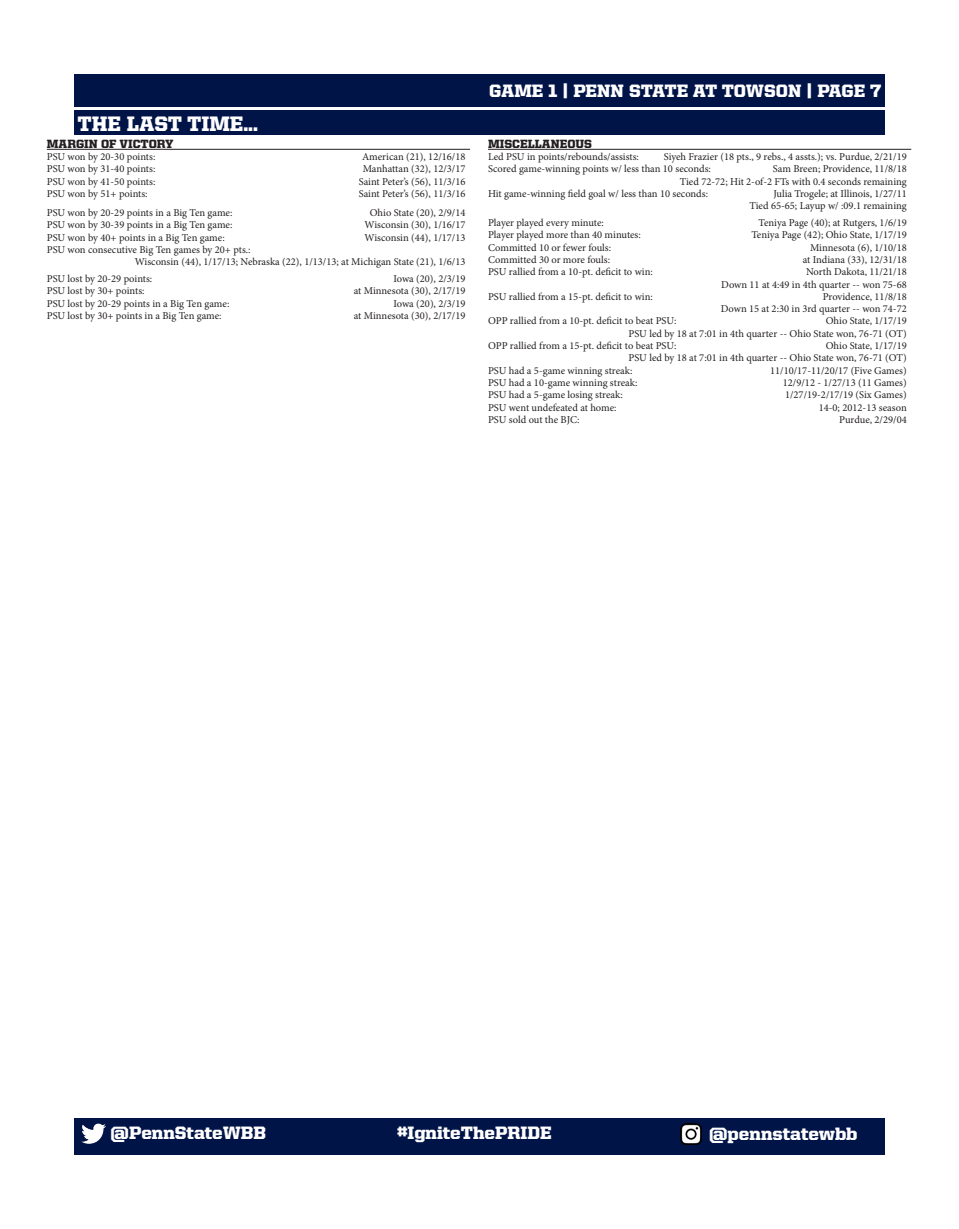
<style>
.page{position:relative;width:959px;height:1229px;background:#fff}
.page>*{position:absolute;margin:0;border:0;box-sizing:border-box;transform-origin:0 0}
.t1{font:900 21px "United Serif Reg";color:#fff}
.t2{font:900 18px "United Serif Reg";color:#fff}
.Notes_Header{font:900 12px "United Serif Reg";color:#231f20}
.t3{font:10.5px "Minion Pro";color:#231f20}
</style>
<div class="page">
<div style="left:74px;top:74px;width:810px;height:32px;background:#001447"></div>
<div style="left:74px;top:1118px;width:810px;height:36px;background:#001447"></div>
<img style="left:81px;top:1123px;width:24px;height:21px">
<img style="left:680px;top:1123px;width:21px;height:21px">
<hr style="left:47px;top:149px;width:423px;height:1px;background:#231f20">
<hr style="left:488px;top:149px;width:423px;height:1px;background:#231f20">
<div style="left:74px;top:111px;width:810px;height:24px;background:#001447"></div>
<p class="t1" style="left:78px;top:112px;width:182px">THE LAST TIME...</p>
<p class="Notes_Header" style="left:47px;top:137px;width:128px">MARGIN OF VICTORY</p>
<p class="t3" style="left:47px;top:150px;width:110px">PSU won by 20-30 points:</p>
<p class="t3" style="left:362px;top:150px;width:105px">American (21), 12/16/18</p>
<p class="t3" style="left:47px;top:162px;width:110px">PSU won by 31-40 points:</p>
<p class="t3" style="left:363px;top:162px;width:104px">Manhattan (32), 12/3/17</p>
<p class="t3" style="left:47px;top:174px;width:110px">PSU won by 41-50 points:</p>
<p class="t3" style="left:359px;top:174px;width:108px">Saint Peter’s (56), 11/3/16</p>
<p class="t3" style="left:47px;top:187px;width:102px">PSU won by 51+ points:</p>
<p class="t3" style="left:359px;top:187px;width:108px">Saint Peter’s (56), 11/3/16</p>
<p class="t3" style="left:47px;top:206px;width:187px">PSU won by 20-29 points in a Big Ten game:</p>
<p class="t3" style="left:370px;top:206px;width:97px">Ohio State (20), 2/9/14</p>
<p class="t3" style="left:47px;top:218px;width:187px">PSU won by 30-39 points in a Big Ten game:</p>
<p class="t3" style="left:364px;top:218px;width:102px">Wisconsin (30), 1/16/17</p>
<p class="t3" style="left:47px;top:230px;width:179px">PSU won by 40+ points in a Big Ten game:</p>
<p class="t3" style="left:364px;top:230px;width:102px">Wisconsin (44), 1/17/13</p>
<p class="t3" style="left:47px;top:243px;width:205px">PSU won consecutive Big Ten games by 20+ pts.:</p>
<p class="t3" style="left:135px;top:255px;width:332px">Wisconsin (44), 1/17/13; Nebraska (22), 1/13/13; at Michigan State (21), 1/6/13</p>
<p class="t3" style="left:47px;top:271px;width:107px">PSU lost by 20-29 points:</p>
<p class="t3" style="left:393px;top:271px;width:73px">Iowa (20), 2/3/19</p>
<p class="t3" style="left:47px;top:284px;width:99px">PSU lost by 30+ points:</p>
<p class="t3" style="left:354px;top:284px;width:113px">at Minnesota (30), 2/17/19</p>
<p class="t3" style="left:47px;top:296px;width:184px">PSU lost by 20-29 points in a Big Ten game:</p>
<p class="t3" style="left:393px;top:296px;width:73px">Iowa (20), 2/3/19</p>
<p class="t3" style="left:47px;top:308px;width:176px">PSU lost by 30+ points in a Big Ten game:</p>
<p class="t3" style="left:354px;top:308px;width:113px">at Minnesota (30), 2/17/19</p>
<h2 class="t2" style="left:489px;top:81px;width:394px">GAME 1 | PENN STATE AT TOWSON | PAGE 7</h2>
<p class="Notes_Header" style="left:488px;top:137px;width:105px">MISCELLANEOUS</p>
<p class="t3" style="left:488px;top:150px;width:152px">Led PSU in points/rebounds/assists:</p>
<p class="t3" style="left:663px;top:150px;width:244px">Siyeh Frazier (18 pts., 9 rebs., 4 assts.); vs. Purdue, 2/21/19</p>
<p class="t3" style="left:488px;top:162px;width:224px">Scored game-winning points w/ less than 10 seconds:</p>
<p class="t3" style="left:773px;top:162px;width:135px">Sam Breen; Providence, 11/8/18</p>
<p class="t3" style="left:680px;top:174px;width:228px">Tied 72-72; Hit 2-of-2 FTs with 0.4 seconds remaining</p>
<p class="t3" style="left:488px;top:187px;width:221px">Hit game-winning field goal w/ less than 10 seconds:</p>
<p class="t3" style="left:773px;top:187px;width:135px">Julia Trogele; at Illinois, 1/27/11</p>
<p class="t3" style="left:749px;top:199px;width:159px">Tied 65-65; Layup w/ :09.1 remaining</p>
<p class="t3" style="left:488px;top:216px;width:117px">Player played every minute:</p>
<p class="t3" style="left:758px;top:216px;width:150px">Teniya Page (40); at Rutgers, 1/6/19</p>
<p class="t3" style="left:488px;top:228px;width:154px">Player played more than 40 minutes:</p>
<p class="t3" style="left:751px;top:228px;width:157px">Teniya Page (42); Ohio State, 1/17/19</p>
<p class="t3" style="left:488px;top:240px;width:125px">Committed 10 or fewer fouls:</p>
<p class="t3" style="left:810px;top:240px;width:98px">Minnesota (6), 1/10/18</p>
<p class="t3" style="left:488px;top:252px;width:124px">Committed 30 or more fouls:</p>
<p class="t3" style="left:802px;top:252px;width:106px">at Indiana (33), 12/31/18</p>
<p class="t3" style="left:488px;top:265px;width:166px">PSU rallied from a 10-pt. deficit to win:</p>
<p class="t3" style="left:806px;top:265px;width:102px">North Dakota, 11/21/18</p>
<p class="t3" style="left:721px;top:277px;width:187px">Down 11 at 4:49 in 4th quarter -- won 75-68</p>
<p class="t3" style="left:488px;top:289px;width:166px">PSU rallied from a 15-pt. deficit to win:</p>
<p class="t3" style="left:822px;top:289px;width:85px">Providence, 11/8/18</p>
<p class="t3" style="left:720px;top:302px;width:187px">Down 15 at 2:30 in 3rd quarter -- won 74-72</p>
<p class="t3" style="left:488px;top:314px;width:190px">OPP rallied from a 10-pt. deficit to beat PSU:</p>
<p class="t3" style="left:825px;top:314px;width:82px">Ohio State, 1/17/19</p>
<p class="t3" style="left:628px;top:326px;width:280px">PSU led by 18 at 7:01 in 4th quarter -- Ohio State won, 76-71 (OT)</p>
<p class="t3" style="left:488px;top:339px;width:190px">OPP rallied from a 15-pt. deficit to beat PSU:</p>
<p class="t3" style="left:825px;top:339px;width:82px">Ohio State, 1/17/19</p>
<p class="t3" style="left:628px;top:351px;width:280px">PSU led by 18 at 7:01 in 4th quarter -- Ohio State won, 76-71 (OT)</p>
<p class="t3" style="left:488px;top:363px;width:146px">PSU had a 5-game winning streak:</p>
<p class="t3" style="left:770px;top:363px;width:138px">11/10/17-11/20/17 (Five Games)</p>
<p class="t3" style="left:488px;top:375px;width:151px">PSU had a 10-game winning streak:</p>
<p class="t3" style="left:782px;top:375px;width:125px">12/9/12 - 1/27/13 (11 Games)</p>
<p class="t3" style="left:488px;top:388px;width:136px">PSU had a 5-game losing streak:</p>
<p class="t3" style="left:785px;top:388px;width:123px">1/27/19-2/17/19 (Six Games)</p>
<p class="t3" style="left:488px;top:400px;width:130px">PSU went undefeated at home:</p>
<p class="t3" style="left:818px;top:400px;width:89px">14-0; 2012-13 season</p>
<p class="t3" style="left:488px;top:412px;width:93px">PSU sold out the BJC:</p>
<p class="t3" style="left:839px;top:412px;width:69px">Purdue, 2/29/04</p>
<h2 class="t2" style="left:111px;top:1123px;width:157px">@PennStateWBB</h2>
<h2 class="t2" style="left:397px;top:1123px;width:156px">#IgniteThePRIDE</h2>
<h2 class="t2" style="left:709px;top:1123px;width:150px">@pennstatewbb</h2>
</div>
